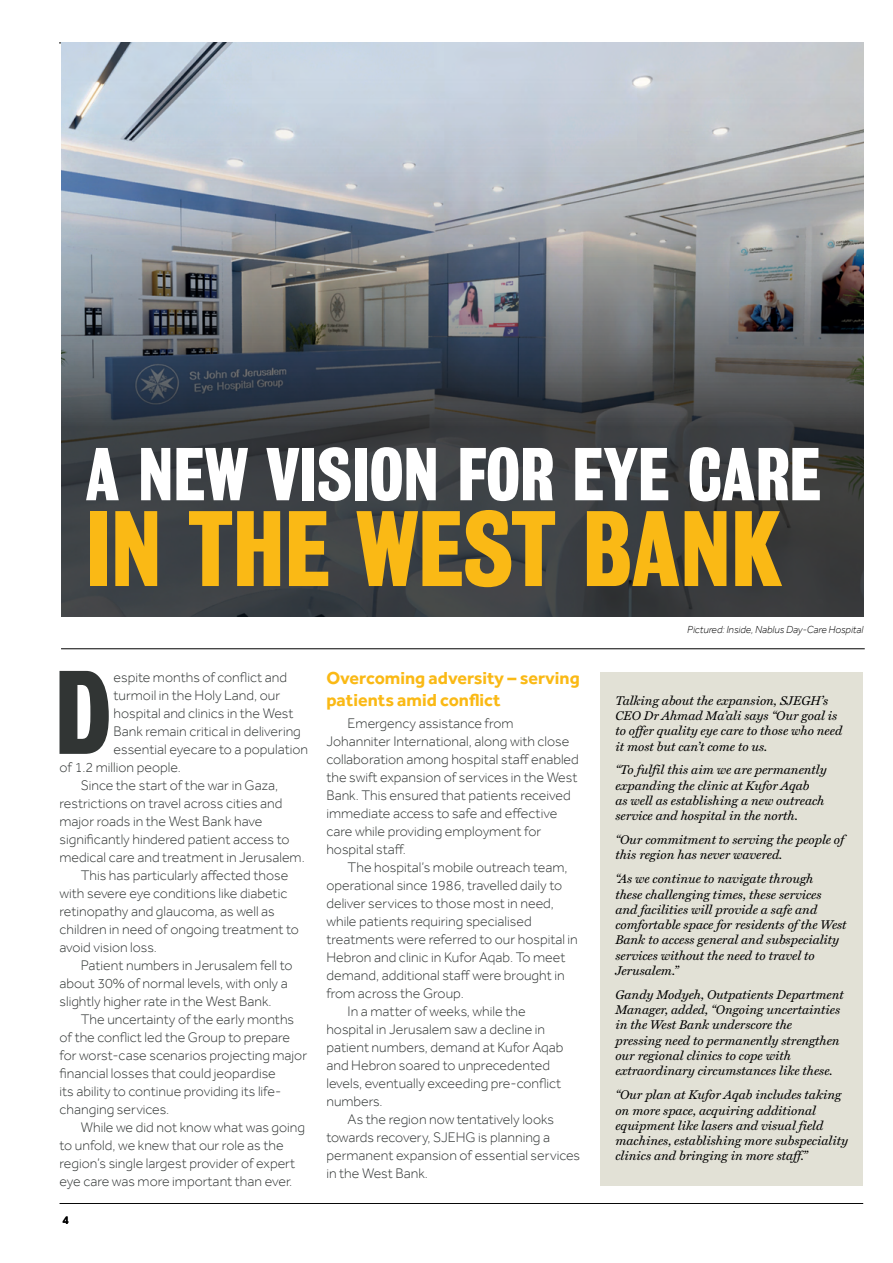
<style>
.page{position:relative;width:893px;height:1263px;background:#fff}
.page>*{position:absolute;margin:0;border:0;box-sizing:border-box;transform-origin:0 0}
.t1{font:108px "Bureau Grot Three Seven";color:#313534}
.t2{font:97.5px "Bureau Grot Three Seven";color:#fab915}
.t3{font:68.1px "Bureau Grot Three Seven";color:#fff}
.t4{font:700 18px/21.6px "Effra";color:#fab915}
.t5{font:300 14.25px/18px "Effra";color:#313534}
.t6{font:italic 12.75px/15.3px "Miller Text";color:#000}
.t7{font:500 12px "Effra";color:#000}
.t8{font:italic 300 10.5px "Effra";color:#000}
</style>
<div class="page">
<hr style="left:60px;top:1203px;width:803px;height:1px;background:#000">
<hr style="left:59px;top:43px;width:804px;height:1px;background:#000">
<div style="left:600px;top:672px;width:263px;height:514px;background:#e2e1d6"></div>
<hr style="left:61px;top:648px;width:804px;height:1px;background:#000">
<svg style="left:61px;top:43px;width:802px;height:573px;background:#71767c"></svg>
<h3 class="t3" style="left:86px;top:435px;width:737px">A NEW VISION FOR EYE CARE</h3>
<h2 class="t2" style="left:86px;top:492px;width:698px">IN THE WEST BANK</h2>
<h1 class="t1" style="left:55px;top:650px;width:58px">D</h1>
<p class="t5" style="left:114px;top:668px;width:175px">espite months of conflict and</p>
<p class="t5" style="left:114px;top:686px;width:168px">turmoil in the Holy Land, our</p>
<p class="t5" style="left:114px;top:704px;width:182px">hospital and clinics in the West</p>
<p class="t5" style="left:114px;top:722px;width:189px">Bank remain critical in delivering</p>
<p class="t5" style="left:114px;top:740px;width:196px">essential eyecare to a population</p>
<p class="t5" style="left:60px;top:758px;width:123px">of 1.2 million people.</p>
<p class="t5" style="left:81px;top:776px;width:199px">Since the start of the war in Gaza,</p>
<p class="t5" style="left:60px;top:794px;width:224px">restrictions on travel across cities and</p>
<p class="t5" style="left:60px;top:812px;width:204px">major roads in the West Bank have</p>
<p class="t5" style="left:60px;top:830px;width:231px">significantly hindered patient access to</p>
<p class="t5" style="left:60px;top:848px;width:247px">medical care and treatment in Jerusalem.</p>
<p class="t5" style="left:81px;top:866px;width:209px">This has particularly affected those</p>
<p class="t5" style="left:60px;top:884px;width:229px">with severe eye conditions like diabetic</p>
<p class="t5" style="left:60px;top:902px;width:217px">retinopathy and glaucoma, as well as</p>
<p class="t5" style="left:60px;top:920px;width:241px">children in need of ongoing treatment to</p>
<p class="t5" style="left:60px;top:938px;width:99px">avoid vision loss.</p>
<p class="t5" style="left:81px;top:956px;width:213px">Patient numbers in Jerusalem fell to</p>
<p class="t5" style="left:60px;top:974px;width:230px">about 30% of normal levels, with only a</p>
<p class="t5" style="left:60px;top:992px;width:214px">slightly higher rate in the West Bank.</p>
<p class="t5" style="left:81px;top:1010px;width:215px">The uncertainty of the early months</p>
<p class="t5" style="left:60px;top:1028px;width:232px">of the conflict led the Group to prepare</p>
<p class="t5" style="left:60px;top:1046px;width:249px">for worst-case scenarios projecting major</p>
<p class="t5" style="left:60px;top:1064px;width:218px">financial losses that could jeopardise</p>
<p class="t5" style="left:60px;top:1082px;width:223px">its ability to continue providing its life-</p>
<p class="t5" style="left:60px;top:1100px;width:111px">changing services.</p>
<p class="t5" style="left:81px;top:1118px;width:226px">While we did not know what was going</p>
<p class="t5" style="left:60px;top:1136px;width:226px">to unfold, we knew that our role as the</p>
<p class="t5" style="left:60px;top:1154px;width:237px">region’s single largest provider of expert</p>
<p class="t5" style="left:60px;top:1172px;width:234px">eye care was more important than ever.</p>
<p class="t7" style="left:63px;top:1213px;width:8px">4</p>
<p class="t4" style="left:326px;top:667px;width:255px">Overcoming adversity – serving patients amid conflict</p>
<p class="t5" style="left:326px;top:714px;width:254px;text-indent:21px">Emergency assistance from Johanniter International, along with close collaboration among hospital staff enabled the swift expansion of services in the West Bank. This ensured that patients received immediate access to safe and effective care while providing employment for hospital staff.</p>
<p class="t5" style="left:348px;top:858px;width:221px">The hospital’s mobile outreach team,</p>
<p class="t5" style="left:326px;top:876px;width:237px">operational since 1986, travelled daily to</p>
<p class="t5" style="left:326px;top:894px;width:229px">deliver services to those most in need,</p>
<p class="t5" style="left:326px;top:912px;width:207px">while patients requiring specialised</p>
<p class="t5" style="left:326px;top:930px;width:253px">treatments were referred to our hospital in</p>
<p class="t5" style="left:326px;top:948px;width:241px">Hebron and clinic in Kufor Aqab. To meet</p>
<p class="t5" style="left:326px;top:966px;width:240px">demand, additional staff were brought in</p>
<p class="t5" style="left:326px;top:984px;width:139px">from across the Group.</p>
<p class="t5" style="left:348px;top:1002px;width:179px">In a matter of weeks, while the</p>
<p class="t5" style="left:326px;top:1020px;width:220px">hospital in Jerusalem saw a decline in</p>
<p class="t5" style="left:326px;top:1038px;width:239px">patient numbers, demand at Kufor Aqab</p>
<p class="t5" style="left:326px;top:1056px;width:225px">and Hebron soared to unprecedented</p>
<p class="t5" style="left:326px;top:1074px;width:236px">levels, eventually exceeding pre-conflict</p>
<p class="t5" style="left:326px;top:1092px;width:58px">numbers.</p>
<p class="t5" style="left:348px;top:1110px;width:208px">As the region now tentatively looks</p>
<p class="t5" style="left:326px;top:1128px;width:225px">towards recovery, SJEHG is planning a</p>
<p class="t5" style="left:326px;top:1146px;width:255px">permanent expansion of essential services</p>
<p class="t5" style="left:326px;top:1164px;width:103px">in the West Bank.</p>
<p class="t8" style="left:687px;top:624px;width:178px">Pictured: Inside, Nablus Day-Care Hospital</p>
<p class="t6" style="left:615px;top:693px;width:228px">Talking about the expansion, SJEGH’s CEO Dr Ahmad Ma’ali says “Our goal is to offer quality eye care to those who need it most but can’t come to us.</p>
<p class="t6" style="left:615px;top:762px;width:213px">“To fulfil this aim we are permanently expanding the clinic at Kufor Aqab<br>as well as establishing a new outreach service and hospital in the north.</p>
<p class="t6" style="left:615px;top:832px;width:230px">“Our commitment to serving the people of this region has never wavered.</p>
<p class="t6" style="left:615px;top:871px;width:233px">“As we continue to navigate through<br>these challenging times, these services and facilities will provide a safe and comfortable space for residents of the West Bank to access general and subspeciality services without the need to travel to Jerusalem.”</p>
<p class="t6" style="left:615px;top:987px;width:230px">Gandy Modyeh, Outpatients Department Manager, added, “Ongoing uncertainties in the West Bank underscore the<br>pressing need to permanently strengthen our regional clinics to cope with extraordinary circumstances like these.</p>
<p class="t6" style="left:615px;top:1087px;width:234px">“Our plan at Kufor Aqab includes taking on more space, acquiring additional equipment like lasers and visual field machines, establishing more subspeciality clinics and bringing in more staff.”</p>
</div>
